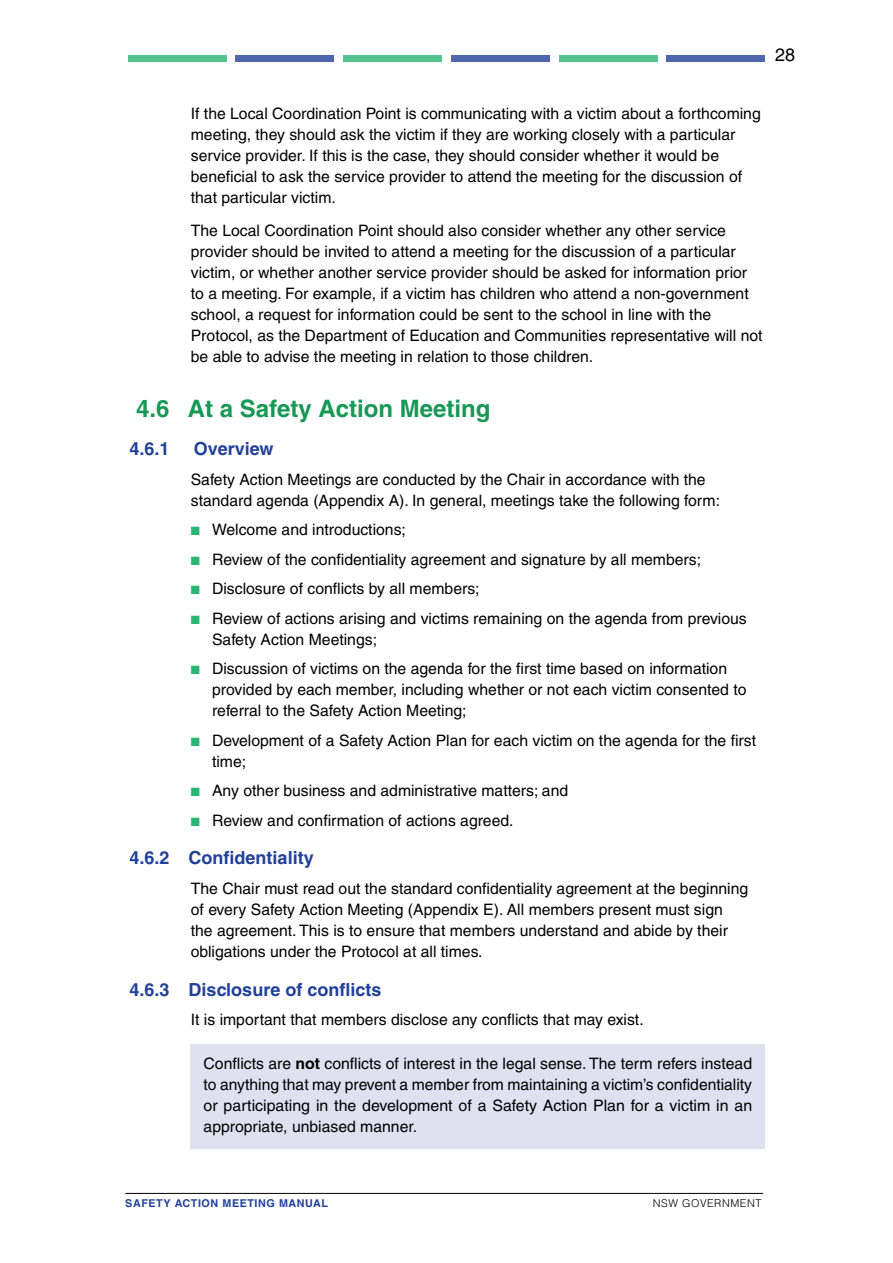
<style>
.page{position:relative;width:893px;height:1263px;background:#fff}
.page>*{position:absolute;margin:0;border:0;box-sizing:border-box;transform-origin:0 0}
.t1{font:700 24px "Helvetica LT";color:#179856}
.t2{font:700 18px "Helvetica LT";color:#21409a}
.t3{font:18px "Helvetica LT";color:#000}
.t4{font:15.75px/21px "Helvetica LT";color:#000}
.t5{font:700 10.8px "Helvetica LT";letter-spacing:.05em;color:#21409a}
.t6{font:300 10.8px "Helvetica LT";letter-spacing:.05em;color:#000}
.s1{color:#2bb673}
.s2{font-weight:700}
</style>
<div class="page">
<div style="left:128px;top:55px;width:98px;height:6px;background:#55c48f"></div>
<div style="left:235px;top:55px;width:99px;height:6px;background:#4d66ae"></div>
<div style="left:343px;top:55px;width:99px;height:6px;background:#55c48f"></div>
<div style="left:451px;top:55px;width:99px;height:6px;background:#4d66ae"></div>
<div style="left:559px;top:55px;width:99px;height:6px;background:#55c48f"></div>
<div style="left:666px;top:55px;width:99px;height:6px;background:#4d66ae"></div>
<hr style="left:125px;top:1193px;width:638px;height:1px;background:#000">
<div style="left:191px;top:1044px;width:574px;height:105px;background:#e0e0f1"></div>
<p class="t3" style="left:775px;top:44px;width:22px">28</p>
<p class="t4" style="left:191px;top:102px;width:571px">If the Local Coordination Point is communicating with a victim about a forthcoming meeting, they should ask the victim if they are working closely with a particular service provider. If this is the case, they should consider whether it would be beneficial to ask the service provider to attend the meeting for the discussion of that particular victim.</p>
<p class="t4" style="left:191px;top:220px;width:573px">The Local Coordination Point should also consider whether any other service provider should be invited to attend a meeting for the discussion of a particular victim, or whether another service provider should be asked for information prior to a meeting. For example, if a victim has children who attend a non-government school, a request for information could be sent to the school in line with the Protocol, as the Department of Education and Communities representative will not be able to advise the meeting in relation to those children.</p>
<h1 class="t1" style="left:136px;top:393px;width:356px">4.6 At a Safety Action Meeting</h1>
<p class="t2" style="left:130px;top:438px;width:42px">4.6.1</p>
<p class="t2" style="left:194px;top:438px;width:81px">Overview</p>
<p class="t4" style="left:191px;top:469px;width:531px">Safety Action Meetings are conducted by the Chair in accordance with the standard agenda (Appendix A). In general, meetings take the following form:</p>
<p class="t4" style="left:191px;top:519px;width:217px"><span class="s1">■</span> Welcome and introductions;</p>
<p class="t4" style="left:191px;top:549px;width:512px"><span class="s1">■</span> Review of the confidentiality agreement and signature by all members;</p>
<p class="t4" style="left:191px;top:578px;width:290px"><span class="s1">■</span> Disclosure of conflicts by all members;</p>
<p class="t4" style="left:212px;top:608px;width:536px;text-indent:-21px"><span class="s1">■</span> Review of actions arising and victims remaining on the agenda from previous<br>Safety Action Meetings;</p>
<p class="t4" style="left:212px;top:658px;width:536px;text-indent:-21px"><span class="s1">■</span> Discussion of victims on the agenda for the first time based on information provided by each member, including whether or not each victim consented to referral to the Safety Action Meeting;</p>
<p class="t4" style="left:212px;top:730px;width:545px;text-indent:-21px"><span class="s1">■</span> Development of a Safety Action Plan for each victim on the agenda for the first time;</p>
<p class="t4" style="left:191px;top:780px;width:379px"><span class="s1">■</span> Any other business and administrative matters; and</p>
<p class="t4" style="left:191px;top:810px;width:324px"><span class="s1">■</span> Review and confirmation of actions agreed.</p>
<p class="t2" style="left:130px;top:847px;width:186px">4.6.2 Confidentiality</p>
<p class="t4" style="left:191px;top:878px;width:559px">The Chair must read out the standard confidentiality agreement at the beginning of every Safety Action Meeting (Appendix E). All members present must sign the agreement. This is to ensure that members understand and abide by their obligations under the Protocol at all times.</p>
<p class="t2" style="left:130px;top:978px;width:253px">4.6.3 Disclosure of conflicts</p>
<p class="t4" style="left:191px;top:1009px;width:454px">It is important that members disclose any conflicts that may exist.</p>
<p class="t4" style="left:204px;top:1053px;width:550px;text-align:justify">Conflicts are <span class="s2">not</span> conflicts of interest in the legal sense. The term refers instead to anything that may prevent a member from maintaining a victim’s confidentiality or participating in the development of a Safety Action Plan for a victim in an appropriate, unbiased manner.</p>
<p class="t5" style="left:125px;top:1197px;width:204px">SAFETY ACTION MEETING MANUAL</p>
<p class="t6" style="left:653px;top:1197px;width:110px">NSW GOVERNMENT</p>
</div>
